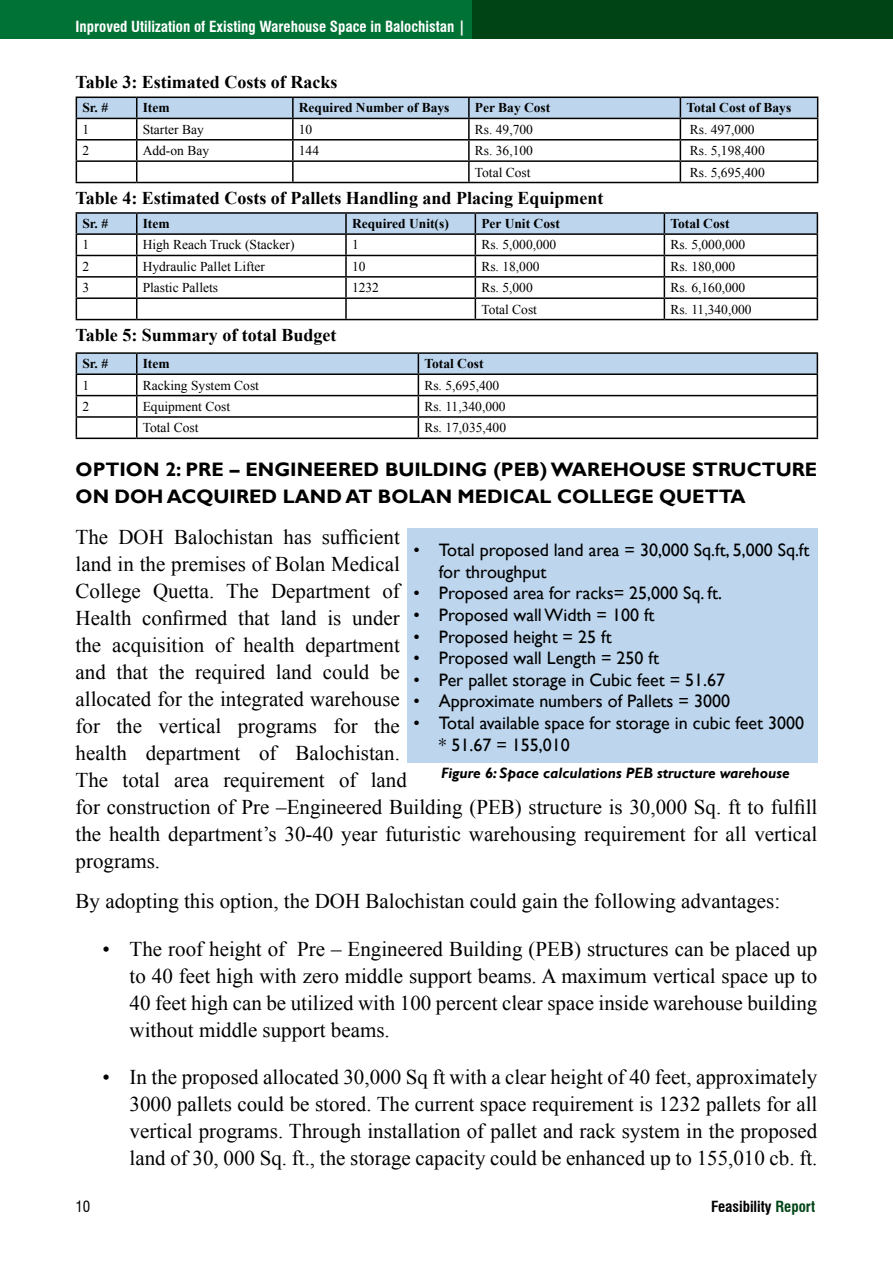
<style>
.page{position:relative;width:893px;height:1263px;background:#fff}
.page>*{position:absolute;margin:0;border:0;box-sizing:border-box;transform-origin:0 0}
.t1{font:21px/27px "Times New Roman";color:#000;text-align:justify}
.t2{font:700 19.5px/27px "Gill Sans";color:#000}
.t3{font:18px/21.6px "Gill Sans";color:#000}
.t4{font:700 18px "Times New Roman";color:#000}
.t5{font:700 condensed 15px "Swiss 721 BT";color:#fff}
.t6{font:italic 700 15px "Gill Sans";color:#000}
.t7{font:700 condensed 15px "Swiss 721 BT";color:#000}
.t8{font:condensed 15px "Swiss 721 BT";color:#000}
.t9{font:13.5px "Times New Roman";color:#000}
.t10{font:700 13.5px "Times New Roman";color:#000}
.s1{color:#004416}
</style>
<div class="page">
<div style="left:0;top:0;width:893px;height:38px;background:#007236"></div>
<div style="left:473px;top:0;width:420px;height:38px;background:#004416"></div>
<svg style="left:76px;top:97px;width:742px;height:85px"></svg>
<hr style="left:137px;top:182px;width:156px;height:1px;background:#000">
<hr style="left:293px;top:182px;width:176px;height:1px;background:#000">
<hr style="left:76px;top:182px;width:61px;height:1px;background:#000">
<hr style="left:469px;top:182px;width:211px;height:1px;background:#000">
<hr style="left:680px;top:182px;width:138px;height:1px;background:#000">
<hr style="left:76px;top:319px;width:61px;height:1px;background:#000">
<hr style="left:137px;top:319px;width:209px;height:1px;background:#000">
<hr style="left:346px;top:319px;width:129px;height:1px;background:#000">
<hr style="left:475px;top:319px;width:189px;height:1px;background:#000">
<hr style="left:664px;top:319px;width:154px;height:1px;background:#000">
<hr style="left:76px;top:212px;width:61px;height:2px;background:#000">
<hr style="left:137px;top:212px;width:209px;height:2px;background:#000">
<hr style="left:346px;top:212px;width:129px;height:2px;background:#000">
<hr style="left:475px;top:212px;width:189px;height:2px;background:#000">
<hr style="left:664px;top:212px;width:154px;height:2px;background:#000">
<svg style="left:76px;top:213px;width:742px;height:106px"></svg>
<hr style="left:664px;top:233px;width:154px;height:2px;background:#000">
<hr style="left:76px;top:438px;width:61px;height:1px;background:#000">
<hr style="left:137px;top:438px;width:281px;height:1px;background:#000">
<hr style="left:418px;top:438px;width:400px;height:1px;background:#000">
<hr style="left:76px;top:352px;width:61px;height:2px;background:#000">
<hr style="left:137px;top:352px;width:281px;height:2px;background:#000">
<hr style="left:418px;top:352px;width:400px;height:2px;background:#000">
<svg style="left:76px;top:353px;width:742px;height:85px"></svg>
<hr style="left:418px;top:373px;width:400px;height:2px;background:#000">
<div style="left:407px;top:528px;width:410px;height:235px;background:#bdd6ee"></div>
<p class="t5" style="left:76px;top:17px;width:391px">Inproved Utilization of Existing Warehouse Space in Balochistan |</p>
<p class="t4" style="left:76px;top:69px;width:263px">Table 3: Estimated Costs of Racks</p>
<p class="t10" style="left:82px;top:99px;width:27px">Sr. #</p>
<p class="t10" style="left:143px;top:99px;width:28px">Item</p>
<p class="t10" style="left:299px;top:99px;width:152px">Required Number of Bays</p>
<p class="t10" style="left:475px;top:99px;width:77px">Per Bay Cost</p>
<p class="t10" style="left:686px;top:99px;width:106px">Total Cost of Bays</p>
<p class="t9" style="left:82px;top:120px;width:8px">1</p>
<p class="t9" style="left:143px;top:120px;width:63px">Starter Bay</p>
<p class="t9" style="left:299px;top:120px;width:15px">10</p>
<p class="t9" style="left:475px;top:120px;width:60px">Rs. 49,700</p>
<p class="t9" style="left:690px;top:120px;width:66px">Rs. 497,000</p>
<p class="t9" style="left:82px;top:142px;width:8px">2</p>
<p class="t9" style="left:143px;top:142px;width:68px">Add-on Bay</p>
<p class="t9" style="left:299px;top:142px;width:22px">144</p>
<p class="t9" style="left:475px;top:142px;width:60px">Rs. 36,100</p>
<p class="t9" style="left:690px;top:142px;width:77px">Rs. 5,198,400</p>
<p class="t9" style="left:475px;top:163px;width:57px">Total Cost</p>
<p class="t9" style="left:690px;top:163px;width:77px">Rs. 5,695,400</p>
<p class="t4" style="left:76px;top:185px;width:529px">Table 4: Estimated Costs of Pallets Handling and Placing Equipment</p>
<p class="t10" style="left:82px;top:214px;width:27px">Sr. #</p>
<p class="t10" style="left:143px;top:214px;width:28px">Item</p>
<p class="t10" style="left:352px;top:214px;width:98px">Required Unit(s)</p>
<p class="t10" style="left:481px;top:214px;width:80px">Per Unit Cost</p>
<p class="t10" style="left:670px;top:214px;width:61px">Total Cost</p>
<p class="t9" style="left:82px;top:236px;width:8px">1</p>
<p class="t9" style="left:143px;top:236px;width:153px">High Reach Truck (Stacker)</p>
<p class="t9" style="left:352px;top:236px;width:8px">1</p>
<p class="t9" style="left:481px;top:236px;width:77px">Rs. 5,000,000</p>
<p class="t9" style="left:670px;top:236px;width:77px">Rs. 5,000,000</p>
<p class="t9" style="left:82px;top:257px;width:8px">2</p>
<p class="t9" style="left:143px;top:257px;width:124px">Hydraulic Pallet Lifter</p>
<p class="t9" style="left:352px;top:257px;width:15px">10</p>
<p class="t9" style="left:481px;top:257px;width:60px">Rs. 18,000</p>
<p class="t9" style="left:670px;top:257px;width:66px">Rs. 180,000</p>
<p class="t9" style="left:82px;top:279px;width:8px">3</p>
<p class="t9" style="left:143px;top:279px;width:77px">Plastic Pallets</p>
<p class="t9" style="left:352px;top:279px;width:28px">1232</p>
<p class="t9" style="left:481px;top:279px;width:53px">Rs. 5,000</p>
<p class="t9" style="left:670px;top:279px;width:77px">Rs. 6,160,000</p>
<p class="t9" style="left:481px;top:300px;width:57px">Total Cost</p>
<p class="t9" style="left:670px;top:300px;width:83px">Rs. 11,340,000</p>
<p class="t4" style="left:76px;top:322px;width:262px">Table 5: Summary of total Budget</p>
<p class="t10" style="left:82px;top:354px;width:27px">Sr. #</p>
<p class="t10" style="left:143px;top:354px;width:28px">Item</p>
<p class="t10" style="left:424px;top:354px;width:61px">Total Cost</p>
<p class="t9" style="left:82px;top:376px;width:8px">1</p>
<p class="t9" style="left:143px;top:376px;width:118px">Racking System Cost</p>
<p class="t9" style="left:424px;top:376px;width:77px">Rs. 5,695,400</p>
<p class="t9" style="left:82px;top:397px;width:8px">2</p>
<p class="t9" style="left:143px;top:397px;width:89px">Equipment Cost</p>
<p class="t9" style="left:424px;top:397px;width:83px">Rs. 11,340,000</p>
<p class="t9" style="left:143px;top:419px;width:57px">Total Cost</p>
<p class="t9" style="left:424px;top:419px;width:83px">Rs. 17,035,400</p>
<p class="t2" style="left:76px;top:457px;width:743px">OPTION 2: PRE – ENGINEERED BUILDING (PEB) WAREHOUSE STRUCTURE<br>ON DOH ACQUIRED LAND AT BOLAN MEDICAL COLLEGE QUETTA</p>
<p class="t1" style="left:76px;top:523px;width:743px;text-align:left">The DOH Balochistan has sufficient<br>land in the premises of Bolan Medical<br>College Quetta. The Department of<br>Health confirmed that land is under<br>the acquisition of health department<br>and that the required land could be<br>allocated for the integrated warehouse<br>for the vertical programs for the<br>health department of Balochistan.<br>The total area requirement of land<br>for construction of Pre –Engineered Building (PEB) structure is 30,000 Sq. ft to fulfill the health department’s 30-40 year futuristic warehousing requirement for all vertical programs.</p>
<p class="t1" style="left:76px;top:887px;width:706px">By adopting this option, the DOH Balochistan could gain the following advantages:</p>
<p class="t1" style="left:130px;top:935px;width:689px;text-indent:-27px">• The roof height of Pre – Engineered Building (PEB) structures can be placed up to 40 feet high with zero middle support beams. A maximum vertical space up to 40 feet high can be utilized with 100 percent clear space inside warehouse building without middle support beams.</p>
<p class="t1" style="left:130px;top:1063px;width:689px;text-indent:-27px">• In the proposed allocated 30,000 Sq ft with a clear height of 40 feet, approximately 3000 pallets could be stored. The current space requirement is 1232 pallets for all vertical programs. Through installation of pallet and rack system in the proposed land of 30, 000 Sq. ft., the storage capacity could be enhanced up to 155,010 cb. ft.</p>
<p class="t3" style="left:439px;top:539px;width:372px;text-indent:-26px">• Total proposed land area = 30,000 Sq.ft, 5,000 Sq.ft for throughput</p>
<p class="t3" style="left:413px;top:582px;width:310px">• Proposed area for racks= 25,000 Sq. ft.</p>
<p class="t3" style="left:413px;top:604px;width:243px">• Proposed wall Width = 100 ft</p>
<p class="t3" style="left:413px;top:625px;width:200px">• Proposed height = 25 ft</p>
<p class="t3" style="left:413px;top:647px;width:247px">• Proposed wall Length = 250 ft</p>
<p class="t3" style="left:413px;top:669px;width:313px">• Per pallet storage in Cubic feet = 51.67</p>
<p class="t3" style="left:413px;top:690px;width:318px">• Approximate numbers of Pallets = 3000</p>
<p class="t3" style="left:439px;top:712px;width:367px;text-indent:-26px">• Total available space for storage in cubic feet 3000 * 51.67 = 155,010</p>
<p class="t6" style="left:441px;top:764px;width:350px">Figure 6: Space calculations PEB structure warehouse</p>
<p class="t8" style="left:75px;top:1197px;width:16px">10</p>
<p class="t7" style="left:711px;top:1197px;width:106px">Feasibility <span class="s1">Report</span></p>
</div>
